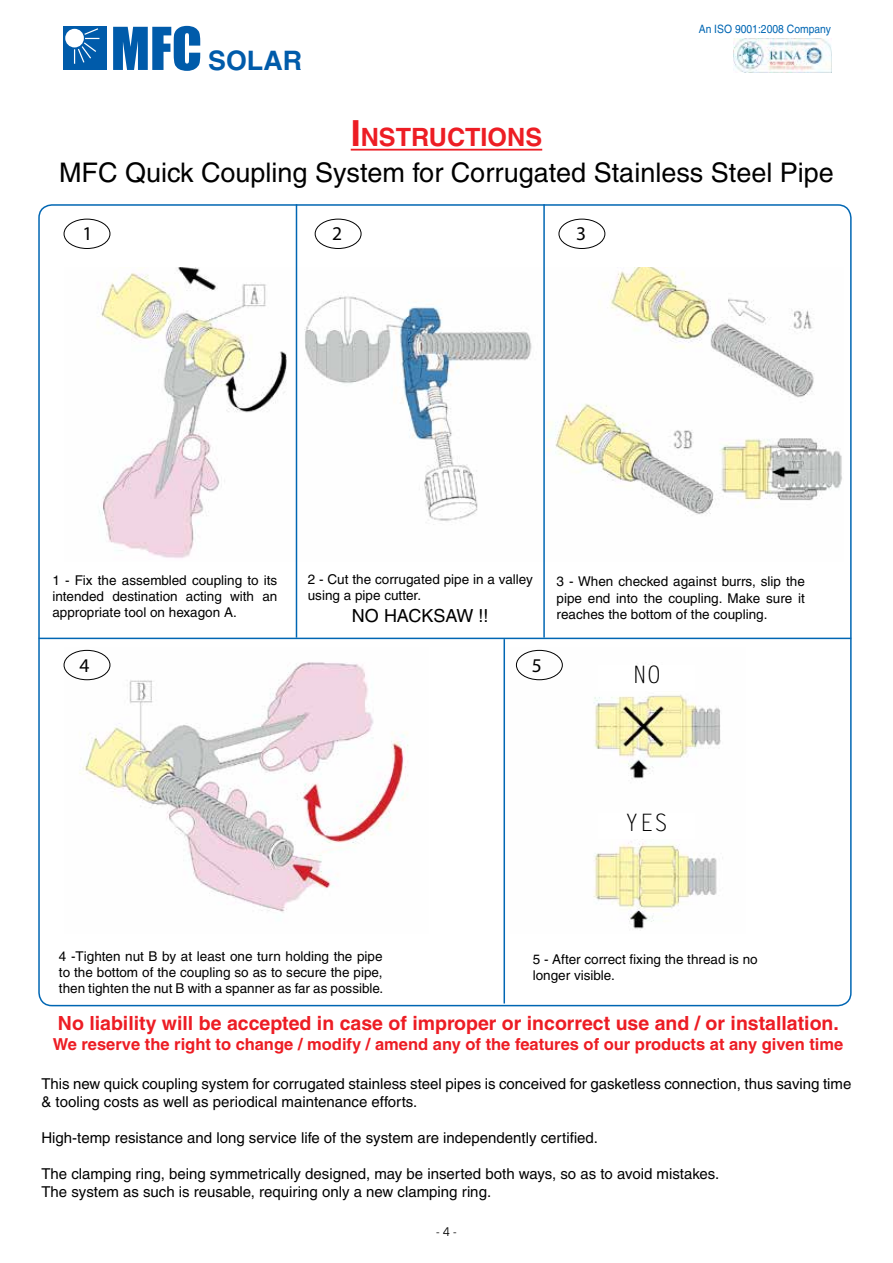
<style>
.page{position:relative;width:893px;height:1263px;background:#fff}
.page>*{position:absolute;margin:0;border:0;box-sizing:border-box;transform-origin:0 0}
.t1{font:27px "Helvetica LT";color:#000}
.t2{font:700 26.85px "Helvetica LT";color:#005baa}
.t3{font:700 25.2px "Helvetica LT";color:#ed1d24}
.t4{font:24px "Letter Gothic Std";color:#000}
.t5{font:700 19.5px "Helvetica LT";color:#ed1d24}
.t6{font:19.5px "Myriad Pro";color:#000}
.t7{font:18px "Helvetica LT";color:#000}
.t8{font:700 16.5px "Helvetica LT";color:#ed1d24}
.t9{font:15px/18px "Helvetica LT";color:#000}
.t10{font:13.5px/16.2px "Helvetica LT";color:#000;text-align:justify}
.t11{font:condensed 12px "Eurostile LT";color:#000}
.t12{font:11.55px "Helvetica LT";color:#0066b3;scale:.9 1}
.s1{font-family:"Impact";font-weight:400;font-size:54.6px}
.s2{font-size:36px}
</style>
<div class="page">
<div style="left:63px;top:27px;width:44px;height:43px;background:#005baa"></div>
<div style="left:65px;top:29px;width:19px;height:18px;background:#fff;border-radius:50%"></div>
<svg style="left:74px;top:28px;width:26px;height:36px"></svg>
<img style="left:733px;top:39px;width:98px;height:33px">
<hr style="left:351px;top:149px;width:191px;height:2px;background:#ed1d24">
<img style="left:99px;top:267px;width:743px;height:294px">
<img style="left:65px;top:649px;width:343px;height:263px">
<img style="left:515px;top:649px;width:206px;height:280px">
<hr style="left:39px;top:638px;width:812px;height:1px;background:#0066b3">
<hr style="left:296px;top:204px;width:1px;height:434px;background:#0066b3">
<hr style="left:543px;top:204px;width:2px;height:434px;background:#0066b3">
<hr style="left:503px;top:639px;width:2px;height:364px;background:#0066b3">
<div style="left:64px;top:219px;width:46px;height:30px;border:1px solid #000;border-radius:50%"></div>
<div style="left:64px;top:650px;width:46px;height:30px;border:1px solid #000;border-radius:50%"></div>
<div style="left:516px;top:650px;width:47px;height:30px;border:1px solid #000;border-radius:50%"></div>
<div style="left:315px;top:219px;width:46px;height:30px;border:1px solid #000;border-radius:50%"></div>
<div style="left:559px;top:219px;width:46px;height:30px;border:1px solid #000;border-radius:50%"></div>
<div style="left:598px;top:813px;width:97px;height:25px;background:#fff"></div>
<div style="left:598px;top:665px;width:97px;height:25px;background:#fff"></div>
<h2 class="t2" style="left:111px;top:44px;width:193px"><span class="s1">MFC</span> SOLAR</h2>
<p class="t12" style="left:699px;top:23px;width:148px">An ISO 9001:2008 Company</p>
<h3 class="t3" style="left:351px;top:122px;width:193px"><span class="s2">I</span>NSTRUCTIONS</h3>
<h1 class="t1" style="left:59px;top:157px;width:776px">MFC Quick Coupling System for Corrugated Stainless Steel Pipe</h1>
<h3 class="t6" style="left:83px;top:222px;width:12px">1</h3>
<h3 class="t6" style="left:332px;top:222px;width:12px">2</h3>
<h3 class="t6" style="left:576px;top:221px;width:12px">3</h3>
<p class="t10" style="left:52px;top:572px;width:226px">1 - Fix the assembled coupling to its intended destination acting with an appropriate tool on hexagon A.</p>
<p class="t10" style="left:308px;top:571px;width:227px">2 - Cut the corrugated pipe in a valley using a pipe cutter.</p>
<h3 class="t7" style="left:352px;top:605px;width:138px">NO HACKSAW !!</h3>
<h3 class="t6" style="left:80px;top:653px;width:12px">4</h3>
<h3 class="t6" style="left:532px;top:653px;width:12px">5</h3>
<p class="t10" style="left:557px;top:573px;width:250px">3 - When checked against burrs, slip the pipe end into the coupling. Make sure it reaches the bottom of the coupling.</p>
<h3 class="t4" style="left:632px;top:661px;width:30px">NO</h3>
<h3 class="t4" style="left:625px;top:809px;width:45px">YES</h3>
<p class="t10" style="left:59px;top:948px;width:326px">4 -Tighten nut B by at least one turn holding the pipe to the bottom of the coupling so as to secure the pipe, then tighten the nut B with a spanner as far as possible.</p>
<p class="t10" style="left:533px;top:951px;width:226px">5 - After correct fixing the thread is no longer visible.</p>
<h3 class="t5" style="left:58px;top:1011px;width:782px">No liability will be accepted in case of improper or incorrect use and / or installation.</h3>
<p class="t8" style="left:53px;top:1034px;width:792px">We reserve the right to change / modify / amend any of the features of our products at any given time</p>
<p class="t9" style="left:41px;top:1074px;width:811px">This new quick coupling system for corrugated stainless steel pipes is conceived for gasketless connection, thus saving time &amp; tooling costs as well as periodical maintenance efforts.</p>
<p class="t9" style="left:41px;top:1128px;width:558px">High-temp resistance and long service life of the system are independently certified.</p>
<p class="t9" style="left:41px;top:1164px;width:679px">The clamping ring, being symmetrically designed, may be inserted both ways, so as to avoid mistakes.<br>The system as such is reusable, requiring only a new clamping ring.</p>
<p class="t11" style="left:436px;top:1225px;width:22px">- 4 -</p>
</div>
